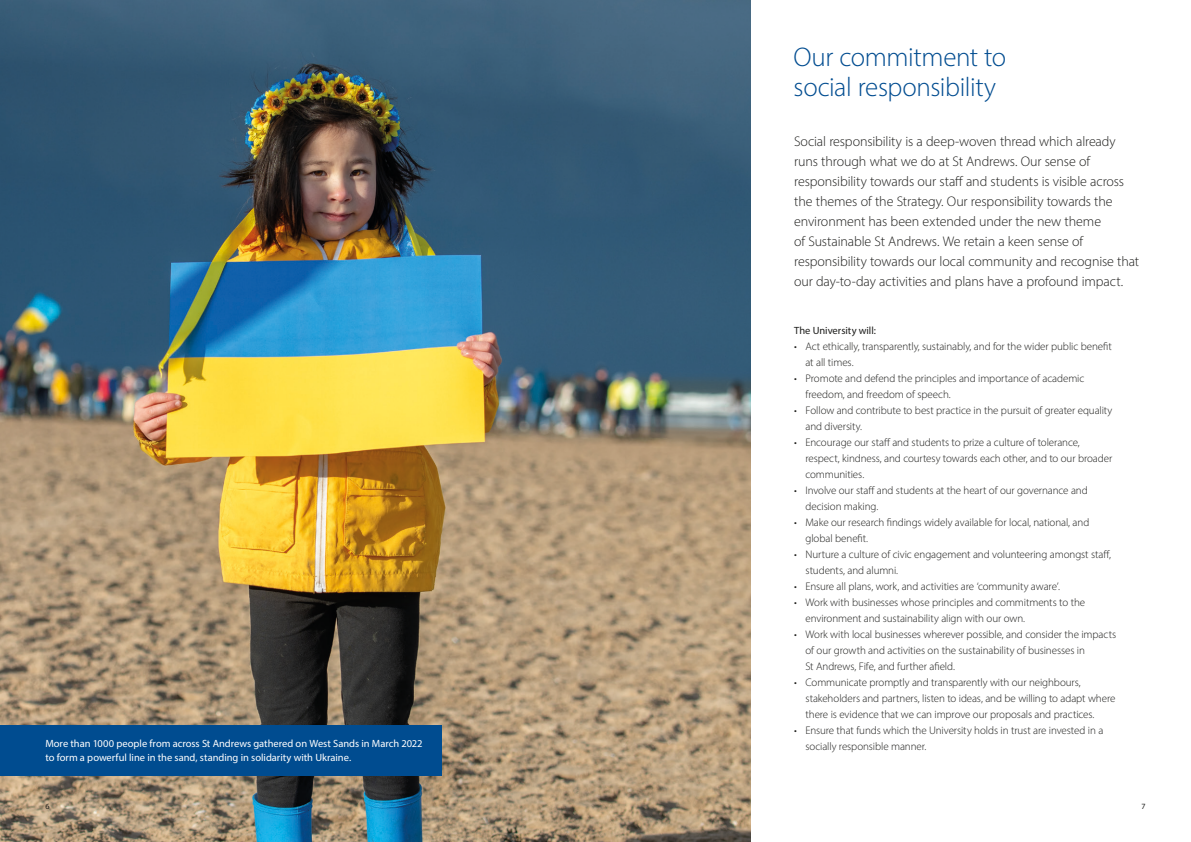
<style>
.page{position:relative;width:1191px;height:842px;background:#fff}
.page>*{position:absolute;margin:0;border:0;box-sizing:border-box;transform-origin:0 0}
.Page_heading{font:300 27px/30.6px "Myriad Pro";letter-spacing:-.015em;color:#004c90}
.Page_heading-2{font:300 14px/20px "Myriad Pro";letter-spacing:-.01em;color:#1d1d1b}
.t1{font:300 11px/16px "Myriad Pro";letter-spacing:-.01em;color:#1d1d1b}
.Boxed_text{font:10.5px/14px "Myriad Pro";letter-spacing:-.005em;color:#fff}
.Paragraph_heading{font:10.5px "Myriad Pro";color:#1d1d1b}
.t2{font:8px "Myriad Pro";color:#1d1d1b}
</style>
<div class="page">
<img style="left:0;top:0;width:750px;height:842px">
<div style="left:0;top:725px;width:441px;height:50px;background:#004c90"></div>
<p class="Boxed_text" style="left:45px;top:736px;width:379px">More than 1000 people from across St Andrews gathered on West Sands in March 2022 to form a powerful line in the sand, standing in solidarity with Ukraine.</p>
<h1 class="Page_heading" style="left:793px;top:41px;width:214px">Our commitment to social responsibility</h1>
<h1 class="Page_heading-2" style="left:794px;top:131px;width:347px">Social responsibility is a deep-woven thread which already runs through what we do at St Andrews. Our sense of responsibility towards our staff and students is visible across the themes of the Strategy. Our responsibility towards the environment has been extended under the new theme<br>of Sustainable St Andrews. We retain a keen sense of responsibility towards our local community and recognise that our day-to-day activities and plans have a profound impact.</h1>
<h2 class="Paragraph_heading" style="left:794px;top:324px;width:83px">The University will:</h2>
<p class="t1" style="left:805px;top:338px;width:308px;text-indent:-11px">• Act ethically, transparently, sustainably, and for the wider public benefit at all times.</p>
<p class="t1" style="left:805px;top:370px;width:280px;text-indent:-11px">• Promote and defend the principles and importance of academic freedom, and freedom of speech.</p>
<p class="t1" style="left:805px;top:402px;width:308px;text-indent:-11px">• Follow and contribute to best practice in the pursuit of greater equality and diversity.</p>
<p class="t1" style="left:805px;top:434px;width:308px;text-indent:-11px">• Encourage our staff and students to prize a culture of tolerance, respect, kindness, and courtesy towards each other, and to our broader communities.</p>
<p class="t1" style="left:805px;top:482px;width:284px;text-indent:-11px">• Involve our staff and students at the heart of our governance and decision making.</p>
<p class="t1" style="left:805px;top:514px;width:285px;text-indent:-11px">• Make our research findings widely available for local, national, and global benefit.</p>
<p class="t1" style="left:805px;top:546px;width:307px;text-indent:-11px">• Nurture a culture of civic engagement and volunteering amongst staff, students, and alumni.</p>
<p class="t1" style="left:794px;top:578px;width:267px">• Ensure all plans, work, and activities are ‘community aware’.</p>
<p class="t1" style="left:805px;top:594px;width:281px;text-indent:-11px">• Work with businesses whose principles and commitments to the environment and sustainability align with our own.</p>
<p class="t1" style="left:805px;top:626px;width:312px;text-indent:-11px">• Work with local businesses wherever possible, and consider the impacts of our growth and activities on the sustainability of businesses in<br>St Andrews, Fife, and further afield.</p>
<p class="t1" style="left:805px;top:674px;width:311px;text-indent:-11px">• Communicate promptly and transparently with our neighbours, stakeholders and partners, listen to ideas, and be willing to adapt where there is evidence that we can improve our proposals and practices.</p>
<p class="t1" style="left:805px;top:722px;width:299px;text-indent:-11px">• Ensure that funds which the University holds in trust are invested in a socially responsible manner.</p>
<p class="t2" style="left:45px;top:802px;width:6px">6</p>
<p class="t2" style="left:1141px;top:802px;width:6px">7</p>
</div>
